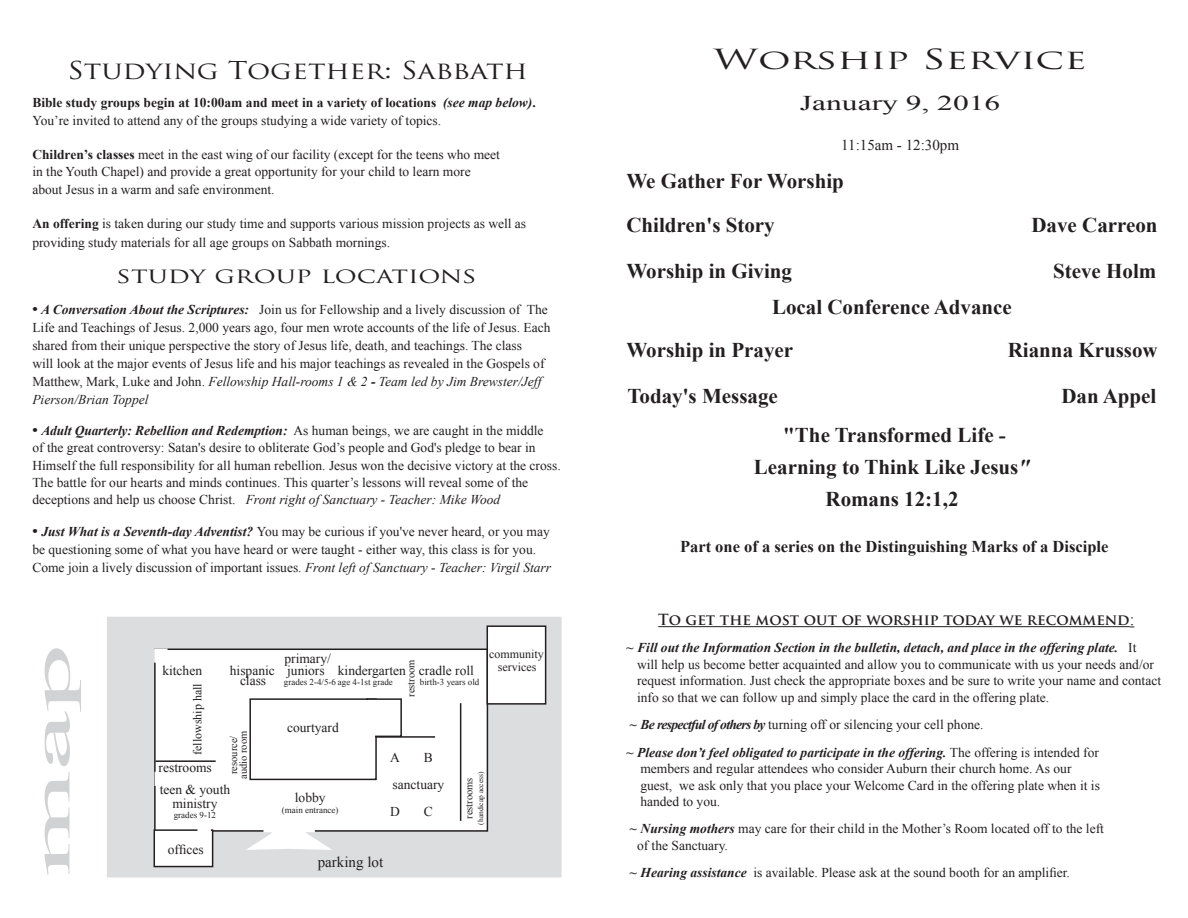
<style>
.page{position:relative;width:1188px;height:918px;background:#fff}
.page>*{position:absolute;margin:0;border:0;box-sizing:border-box;transform-origin:0 0}
.t1{font:54px "Times New Roman";color:#d1d2d4;scale:2.5 1}
.t2{font:27px "Trajan Pro";letter-spacing:-.01em;color:#231f20;scale:1.5 1}
.t3{font:24px "Trajan Pro";color:#231f20;scale:1.2 1}
.t4{font:700 21px "Times New Roman";color:#231f20}
.t5{font:21px "Trajan Pro";color:#231f20;scale:1.3 1}
.t6{font:21px "Times New Roman";color:#231f20;scale:1.5 1}
.t7{font:700 16.5px "Times New Roman";color:#231f20}
.t8{font:700 15px "Trajan Pro";color:#231f20}
.t9{font:15px "Times New Roman";color:#231f20}
.t10{font:13.5px/17.2px "Times New Roman";color:#231f20}
.t11{font:italic 700 13.5px/27.3px "Times New Roman";color:#231f20}
.t12{font:12px/13.5px "Times New Roman";color:#231f20;text-align:center}
.t13{font:10.5px/9.8px "Times New Roman";color:#231f20;text-align:center}
.t14{font:9px "Times New Roman";color:#231f20}
.t15{font:7.5px "Times New Roman";color:#231f20}
.s1{font-weight:700}
.s2{font-weight:700;font-style:italic}
.s3{font-weight:700;font-size:15px}
.s4{font-style:italic}
.s5{font-family:"Times New Roman";font-weight:400;font-size:16.5px}
.s6{font-weight:400;font-style:normal}
</style>
<div class="page">
<div style="left:107px;top:617px;width:455px;height:261px;background:#dcdddf;border:2px solid #dcdddf"></div>
<div style="left:155px;top:649px;width:332px;height:182px;background:#fff"></div>
<div style="left:154px;top:649px;width:334px;height:183px;border:2px solid #231f20"></div>
<div style="left:154px;top:830px;width:59px;height:37px;background:#fff"></div>
<div style="left:154px;top:829px;width:59px;height:38px;border:2px solid #231f20"></div>
<div style="left:487px;top:626px;width:59px;height:78px;background:#fff"></div>
<div style="left:487px;top:625px;width:59px;height:80px;border:2px solid #231f20"></div>
<div style="left:249px;top:698px;width:128px;height:82px;border:2px solid #231f20"></div>
<div style="left:367px;top:699px;width:34px;height:37px;background:#fff"></div>
<div style="left:366px;top:698px;width:36px;height:39px;border:2px solid #231f20"></div>
<div style="left:346px;top:700px;width:29px;height:42px;background:#fff"></div>
<div style="left:197px;top:821px;width:14px;height:14px;background:#fff"></div>
<hr style="left:376px;top:736px;width:59px;height:2px;background:#231f20">
<hr style="left:460px;top:703px;width:1px;height:118px;background:#231f20">
<hr style="left:155px;top:760px;width:61px;height:2px;background:#231f20">
<div style="left:155px;top:772px;width:13px;height:14px;background:#fff"></div>
<div style="left:154px;top:649px;width:14px;height:14px;background:#fff;border:2px solid #fff"></div>
<svg style="left:246px;top:829px;width:86px;height:21px"></svg>
<hr style="left:658px;top:626px;width:472px;height:1px;background:#231f20">
<h3 class="t3" style="left:68px;top:55px;width:385px">Studying Together: Sabbath</h3>
<p class="t10" style="left:32px;top:94px;width:505px"><span class="s1">Bible study groups begin at 10:00am and meet in a variety of locations</span> <span class="s2">(see map below)</span><span class="s1">.<br></span>You’re invited to attend any of the groups studying a wide variety of topics.</p>
<p class="t10" style="left:32px;top:145px;width:469px"><span class="s1">Children’s classes</span> meet in the east wing of our facility (except for the teens who meet in the Youth Chapel) and provide a great opportunity for your child to learn more about Jesus in a warm and safe environment.</p>
<p class="t10" style="left:32px;top:214px;width:495px;line-height:18.8px"><span class="s1">An offering</span> is taken during our study time and supports various mission projects as well as providing study materials for all age groups on Sabbath mornings.</p>
<h3 class="t5" style="left:117px;top:262px;width:278px">study group locations</h3>
<p class="t10" style="left:32px;top:300px;width:520px;line-height:18px"><span class="s3">•</span> <span class="s2">A Conversation About the Scriptures:</span> Join us for Fellowship and a lively discussion of The Life and Teachings of Jesus. 2,000 years ago, four men wrote accounts of the life of Jesus. Each shared from their unique perspective the story of Jesus life, death, and teachings. The class<br>will look at the major events of Jesus life and his major teachings as revealed in the Gospels of Matthew, Mark, Luke and John. <span class="s4">Fellowship Hall-rooms 1 &amp; 2</span> <span class="s2">-</span> <span class="s4">Team led by Jim Brewster/Jeff Pierson/Brian Toppel</span></p>
<p class="t10" style="left:32px;top:421px;width:530px"><span class="s3">•</span> <span class="s2">Adult Quarterly: Rebellion and Redemption:</span> As human beings, we are caught in the middle<br>of the great controversy: Satan's desire to obliterate God’s people and God's pledge to bear in Himself the full responsibility for all human rebellion. Jesus won the decisive victory at the cross.<br>The battle for our hearts and minds continues. This quarter’s lessons will reveal some of the deceptions and help us choose Christ. <span class="s4">Front right of Sanctuary - Teacher: Mike Wood</span></p>
<p class="t10" style="left:32px;top:522px;width:520px;line-height:18px"><span class="s3">•</span> <span class="s2">Just What is a Seventh-day Adventist?</span> You may be curious if you've never heard, or you may be questioning some of what you have heard or were taught - either way, this class is for you.<br>Come join a lively discussion of important issues. <span class="s4">Front left of Sanctuary - Teacher: Virgil Starr</span></p>
<h1 class="t1" style="left:13px;top:876px;width:95px;rotate:-90deg">map</h1>
<p class="t12" style="left:489px;top:647px;width:56px">community services</p>
<p class="t10" style="left:284px;top:650px;width:48px">primary/</p>
<p class="t13" style="left:406px;top:697px;width:39px;rotate:-90deg">restroom</p>
<p class="t10" style="left:162px;top:661px;width:41px">kitchen</p>
<p class="t10" style="left:240px;top:665px;width:235px;line-height:10.5px;text-indent:-10px">hispanic juniors kindergarten cradle roll class</p>
<p class="t14" style="left:284px;top:676px;width:110px">grades 2-4/5-6 age 4-1st grade</p>
<p class="t14" style="left:420px;top:676px;width:61px">birth-3 years old</p>
<p class="t12" style="left:190px;top:755px;width:73px;rotate:-90deg">fellowship hall</p>
<p class="t10" style="left:287px;top:718px;width:53px">courtyard</p>
<p class="t13" style="left:229px;top:779px;width:50px;rotate:-90deg">resource/ audio room</p>
<p class="t10" style="left:390px;top:748px;width:11px">A</p>
<p class="t10" style="left:424px;top:748px;width:11px">B</p>
<p class="t10" style="left:159px;top:759px;width:55px">restrooms</p>
<p class="t13" style="left:464px;top:819px;width:43px;rotate:-90deg">restrooms</p>
<p class="t15" style="left:475px;top:825px;width:55px;rotate:-90deg">(handicap access)</p>
<p class="t10" style="left:393px;top:775px;width:53px">sanctuary</p>
<p class="t10" style="left:160px;top:783px;width:72px;line-height:13.5px;text-align:center">teen &amp; youth ministry</p>
<p class="t14" style="left:174px;top:809px;width:44px">grades 9-12</p>
<p class="t10" style="left:168px;top:841px;width:37px">offices</p>
<p class="t10" style="left:295px;top:789px;width:32px">lobby</p>
<p class="t14" style="left:282px;top:803px;width:58px">(main entrance)</p>
<p class="t10" style="left:390px;top:802px;width:11px">D</p>
<p class="t10" style="left:424px;top:802px;width:11px">C</p>
<p class="t9" style="left:318px;top:851px;width:67px">parking lot</p>
<h2 class="t2" style="left:714px;top:42px;width:250px">Worship Service</h2>
<h3 class="t6" style="left:800px;top:88px;width:135px">January 9, 2016</h3>
<p class="t9" style="left:841px;top:135px;width:119px">11:15am - 12:30pm</p>
<p class="t4" style="left:626px;top:166px;width:219px">We Gather For Worship</p>
<p class="t4" style="left:626px;top:210px;width:150px">Children's Story</p>
<p class="t4" style="left:1031px;top:210px;width:128px">Dave Carreon</p>
<p class="t4" style="left:626px;top:256px;width:167px">Worship in Giving</p>
<p class="t4" style="left:1053px;top:256px;width:105px">Steve Holm</p>
<p class="t4" style="left:772px;top:292px;width:241px">Local Conference Advance</p>
<p class="t4" style="left:626px;top:335px;width:168px">Worship in Prayer</p>
<p class="t4" style="left:1008px;top:335px;width:151px">Rianna Krussow</p>
<p class="t4" style="left:628px;top:381px;width:152px">Today's Message</p>
<p class="t4" style="left:1061px;top:381px;width:97px">Dan Appel</p>
<p class="t4" style="left:783px;top:420px;width:224px">"The Transformed Life -</p>
<p class="t4" style="left:754px;top:452px;width:278px">Learning to Think Like Jesus<span class="s4">"</span></p>
<p class="t4" style="left:826px;top:484px;width:134px">Romans 12:1,2</p>
<p class="t7" style="left:680px;top:535px;width:430px">Part one of a series on the Distinguishing Marks of a Disciple</p>
<p class="t8" style="left:658px;top:610px;width:478px">To get the most out of worship today we recommend<span class="s5">:</span></p>
<p class="t10" style="left:637px;top:639px;width:526px;line-height:16.5px;text-indent:-11px"><span class="s2">~ Fill out the Information Section in the bulletin, detach, and place in the offering plate.</span> It<br>will help us become better acquainted and allow you to communicate with us your needs and/or request information. Just check the appropriate boxes and be sure to write your name and contact info so that we can follow up and simply place the card in the offering plate.</p>
<p class="t11" style="left:626px;top:711px;width:474px">~ Be respectful of others by <span class="s6">turning off or silencing your cell phone.<br></span>~ Please don’t feel obligated to participate in the offering. <span class="s6">The offering is intended for</span></p>
<p class="t10" style="left:640px;top:760px;width:461px;line-height:16.5px">members and regular attendees who consider Auburn their church home. As our guest, we ask only that you place your Welcome Card in the offering plate when it is handed to you.</p>
<p class="t10" style="left:637px;top:820px;width:468px;line-height:16.5px;text-indent:-7px"><span class="s2">~ Nursing mothers</span> may care for their child in the Mother’s Room located off to the left of the Sanctuary.</p>
<p class="t10" style="left:630px;top:864px;width:442px"><span class="s2">~ Hearing assistance</span> is available. Please ask at the sound booth for an amplifier.</p>
</div>
